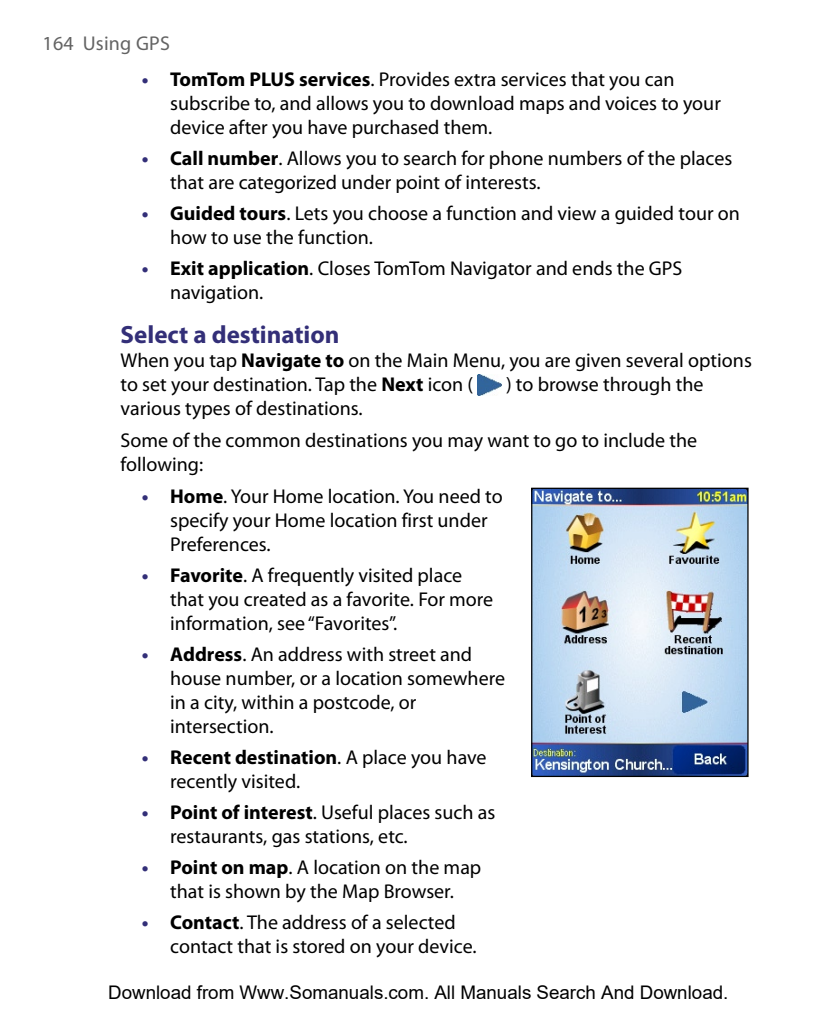
<style>
.page{position:relative;width:837px;height:1028px;background:#fff}
.page>*{position:absolute;margin:0;border:0;box-sizing:border-box;transform-origin:0 0}
.idHeading3{font:700 25px "Myriad Pro";color:#332f78}
.idBullet1{font:20px/24px "Myriad Pro";color:#000}
.idBodytext{font:20px/24px "Myriad Pro";color:#000}
.t1{font:20px "Myriad Pro";letter-spacing:.01em;color:#636363}
.t2{font:18.75px "Arial";color:#000}
.s1{font-weight:700;color:#332f78}
.s2{font-weight:700}
</style>
<div class="page">
<img style="left:477px;top:375px;width:24px;height:20px">
<img style="left:533px;top:489px;width:213px;height:286px">
<div style="left:531px;top:487px;width:217px;height:290px;border:1px solid #000"></div>
<p class="t1" style="left:43px;top:31px;width:129px">164 Using GPS</p>
<p class="idBullet1" style="left:170px;top:67px;width:552px;text-indent:-28px"><span class="s1">•</span> <span class="s2">TomTom PLUS services</span>. Provides extra services that you can subscribe to, and allows you to download maps and voices to your device after you have purchased them.</p>
<p class="idBullet1" style="left:170px;top:146px;width:563px;text-indent:-28px"><span class="s1">•</span> <span class="s2">Call number</span>. Allows you to search for phone numbers of the places that are categorized under point of interests.</p>
<p class="idBullet1" style="left:170px;top:201px;width:571px;text-indent:-28px"><span class="s1">•</span> <span class="s2">Guided tours</span>. Lets you choose a function and view a guided tour on how to use the function.</p>
<p class="idBullet1" style="left:170px;top:256px;width:513px;text-indent:-28px"><span class="s1">•</span> <span class="s2">Exit application</span>. Closes TomTom Navigator and ends the GPS navigation.</p>
<p class="idHeading3" style="left:120px;top:319px;width:220px">Select a destination</p>
<p class="idBodytext" style="left:120px;top:348px;width:632px">When you tap <span class="s2">Navigate to</span> on the Main Menu, you are given several options to set your destination. Tap the <span class="s2">Next</span> icon (</p>
<p class="idBodytext" style="left:506px;top:372px;width:199px">) to browse through the</p>
<p class="idBodytext" style="left:120px;top:396px;width:243px">various types of destinations.</p>
<p class="idBodytext" style="left:120px;top:427px;width:578px">Some of the common destinations you may want to go to include the following:</p>
<p class="idBullet1" style="left:170px;top:483px;width:334px;text-indent:-28px"><span class="s1">•</span> <span class="s2">Home</span>. Your Home location. You need to specify your Home location first under<br>Preferences.</p>
<p class="idBullet1" style="left:170px;top:563px;width:324px;text-indent:-28px"><span class="s1">•</span> <span class="s2">Favorite</span>. A frequently visited place that you created as a favorite. For more information, see “Favorites”.</p>
<p class="idBullet1" style="left:170px;top:642px;width:336px;text-indent:-28px"><span class="s1">•</span> <span class="s2">Address</span>. An address with street and house number, or a location somewhere in a city, within a postcode, or intersection.</p>
<p class="idBullet1" style="left:170px;top:745px;width:318px;text-indent:-28px"><span class="s1">•</span> <span class="s2">Recent destination</span>. A place you have recently visited.</p>
<p class="idBullet1" style="left:170px;top:800px;width:326px;text-indent:-28px"><span class="s1">•</span> <span class="s2">Point of interest</span>. Useful places such as restaurants, gas stations, etc.</p>
<p class="idBullet1" style="left:142px;top:855px;width:341px;text-align:center"><span class="s1">•</span> <span class="s2">Point on map</span>. A location on the map that is shown by the Map Browser.</p>
<p class="idBullet1" style="left:170px;top:910px;width:308px;text-indent:-28px"><span class="s1">•</span> <span class="s2">Contact</span>. The address of a selected contact that is stored on your device.</p>
<p class="t2" style="left:108px;top:982px;width:621px">Download from Www.Somanuals.com. All Manuals Search And Download.</p>
</div>
